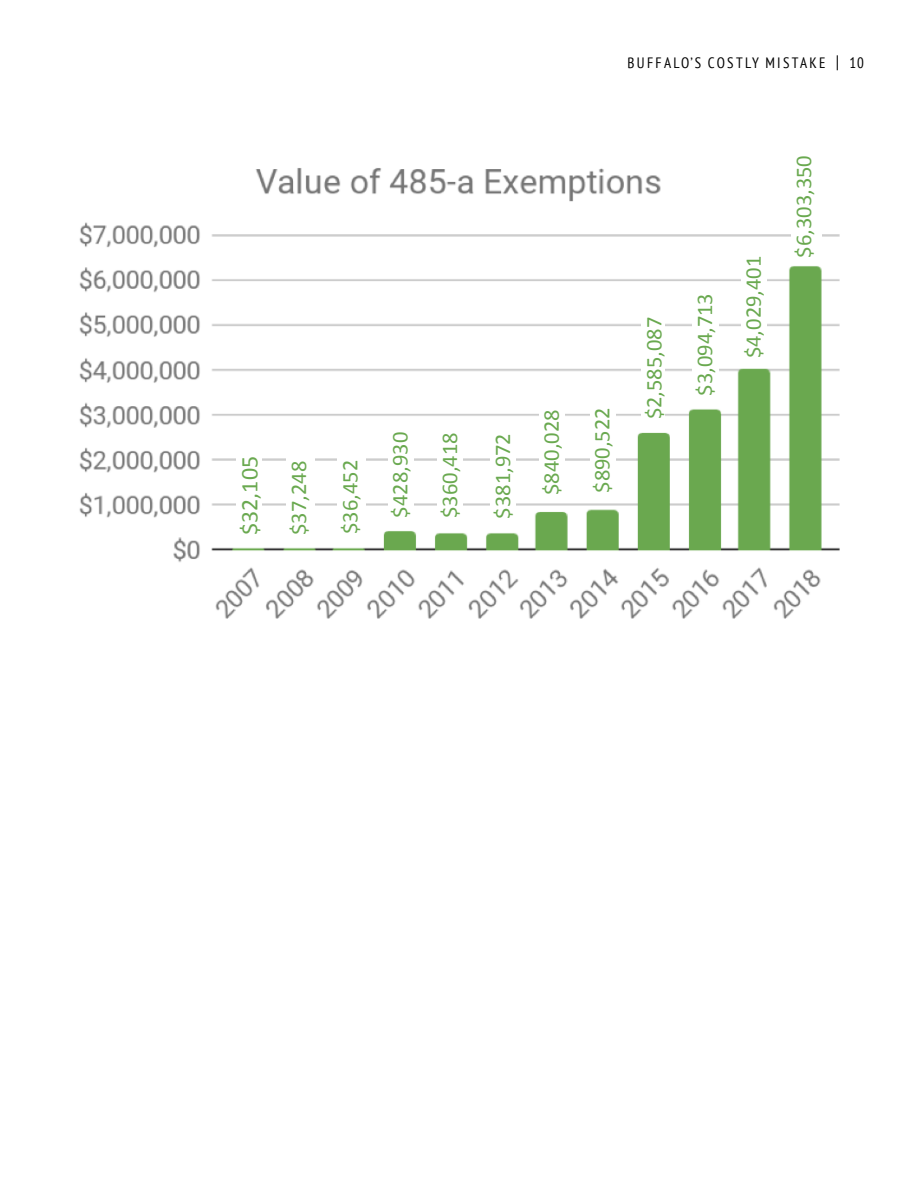
<style>
.page{position:relative;width:918px;height:1188px;background:#fff}
.page>*{position:absolute;margin:0;border:0;box-sizing:border-box;transform-origin:0 0}
.t1{font:24px "Calibri";color:#6aa950}
.t2{font:22.5px/48.6px "Calibri";color:#6aa950}
.t3{font:condensed 15px "PT Sans";letter-spacing:.155em;color:#000}
.s1{font-size:18px}
</style>
<div class="page">
<img style="left:79px;top:168px;width:761px;height:451px">
<div style="left:237px;top:453px;width:25px;height:82px;background:#fff"></div>
<div style="left:286px;top:449px;width:28px;height:86px;background:#fff"></div>
<div style="left:338px;top:448px;width:28px;height:86px;background:#fff"></div>
<div style="left:388px;top:420px;width:26px;height:98px;background:#fff"></div>
<div style="left:437px;top:421px;width:26px;height:97px;background:#fff"></div>
<div style="left:490px;top:419px;width:26px;height:100px;background:#fff"></div>
<div style="left:539px;top:398px;width:26px;height:97px;background:#fff"></div>
<div style="left:590px;top:394px;width:26px;height:99px;background:#fff"></div>
<div style="left:642px;top:309px;width:23px;height:110px;background:#fff"></div>
<div style="left:692px;top:289px;width:27px;height:107px;background:#fff"></div>
<div style="left:741px;top:245px;width:26px;height:113px;background:#fff"></div>
<div style="left:791px;top:150px;width:31px;height:108px;background:#fff"></div>
<p class="t3" style="left:627px;top:53px;width:238px">BUFFALO’S COSTLY MISTAKE <span class="s1">|</span> 10</p>
<p class="t1" style="left:235px;top:535px;width:81px;rotate:-90deg">$32,105</p>
<p class="t2" style="left:273px;top:535px;width:76px;rotate:-90deg">$37,248</p>
<p class="t2" style="left:325px;top:534px;width:76px;rotate:-90deg">$36,452</p>
<p class="t2" style="left:375px;top:518px;width:87px;rotate:-90deg">$428,930</p>
<p class="t2" style="left:424px;top:518px;width:87px;rotate:-90deg">$360,418</p>
<p class="t2" style="left:477px;top:495px;width:87px;text-indent:-24px;rotate:-90deg">$381,972 $840,028</p>
<p class="t2" style="left:577px;top:493px;width:87px;rotate:-90deg">$890,522</p>
<p class="t2" style="left:629px;top:419px;width:104px;rotate:-90deg">$2,585,087</p>
<p class="t2" style="left:679px;top:358px;width:104px;text-indent:-37px;rotate:-90deg">$3,094,713 $4,029,401</p>
<p class="t2" style="left:778px;top:258px;width:104px;rotate:-90deg">$6,303,350</p>
</div>
